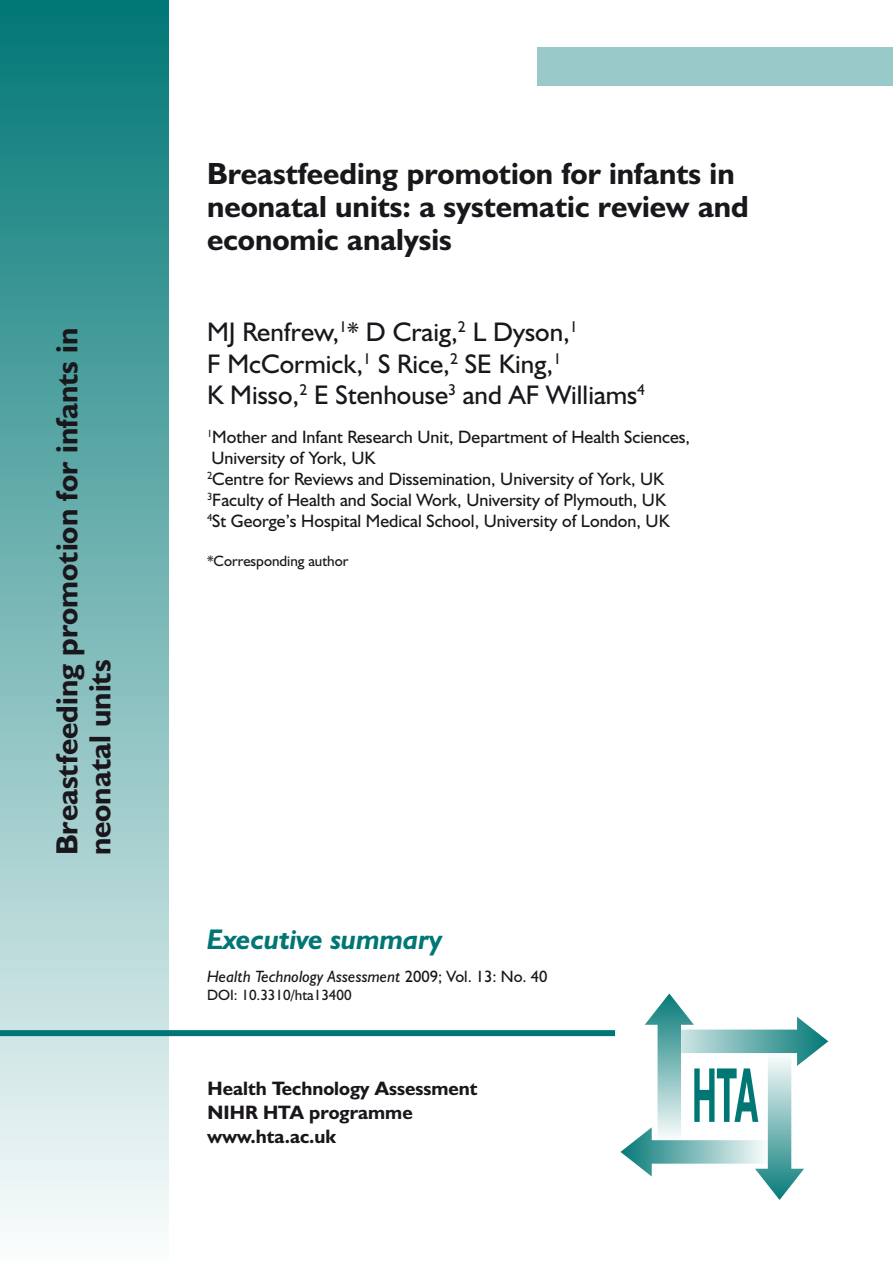
<style>
.page{position:relative;width:893px;height:1263px;background:#fff}
.page>*{position:absolute;margin:0;border:0;box-sizing:border-box;transform-origin:0 0}
.t1{font:700 30.75px/33px "Humanist 521 BT";color:#1a171c}
.t2{font:italic 700 28.5px "Humanist 521 BT";color:#007775}
.t3{font:27px/31.5px "Humanist 521 BT";color:#1a171c}
.t4{font:700 19.5px/24px "Humanist 521 BT";color:#1a171c}
.t5{font:18px/21px "Humanist 521 BT";color:#1a171c}
.t6{font:italic 16.5px "Humanist 521 BT";color:#1a171c}
.t7{font:15px "Humanist 521 BT";color:#1a171c}
.s1{font-style:normal}
</style>
<div class="page">
<div style="left:538px;top:47px;width:355px;height:39px;background:#99c9c8"></div>
<div style="left:0;top:0;width:169px;height:1263px;background:linear-gradient(to bottom,#017775,#fcfdfd)"></div>
<svg style="left:620px;top:993px;width:208px;height:207px"></svg>
<div style="left:0;top:1030px;width:615px;height:6px;background:#007775"></div>
<h1 class="t1" style="left:50px;top:855px;width:529px;rotate:-90deg">Breastfeeding promotion for infants in neonatal units</h1>
<h1 class="t1" style="left:207px;top:156px;width:543px">Breastfeeding promotion for infants in neonatal units: a systematic review and economic analysis</h1>
<h3 class="t3" style="left:207px;top:316px;width:440px">MJ Renfrew,<sup>1</sup>* D Craig,<sup>2</sup> L Dyson,<sup>1<br></sup>F McCormick,<sup>1</sup> S Rice,<sup>2</sup> SE King,<sup>1<br></sup>K Misso,<sup>2</sup> E Stenhouse<sup>3</sup> and AF Williams<sup>4</sup></h3>
<p class="t5" style="left:207px;top:426px;width:485px"><sup>1</sup>Mother and Infant Research Unit, Department of Health Sciences, University of York, UK<br><sup>2</sup>Centre for Reviews and Dissemination, University of York, UK <sup>3</sup>Faculty of Health and Social Work, University of Plymouth, UK<br><sup>4</sup>St George’s Hospital Medical School, University of London, UK</p>
<p class="t7" style="left:207px;top:552px;width:143px">*Corresponding author</p>
<h2 class="t2" style="left:207px;top:921px;width:237px">Executive summary</h2>
<p class="t6" style="left:207px;top:966px;width:342px">Health Technology Assessment <span class="s1">2009; Vol. 13: No. 40</span></p>
<p class="t7" style="left:207px;top:986px;width:146px">DOI: 10.3310/hta13400</p>
<p class="t4" style="left:208px;top:1076px;width:272px">Health Technology Assessment<br>NIHR HTA programme www.hta.ac.uk</p>
</div>
